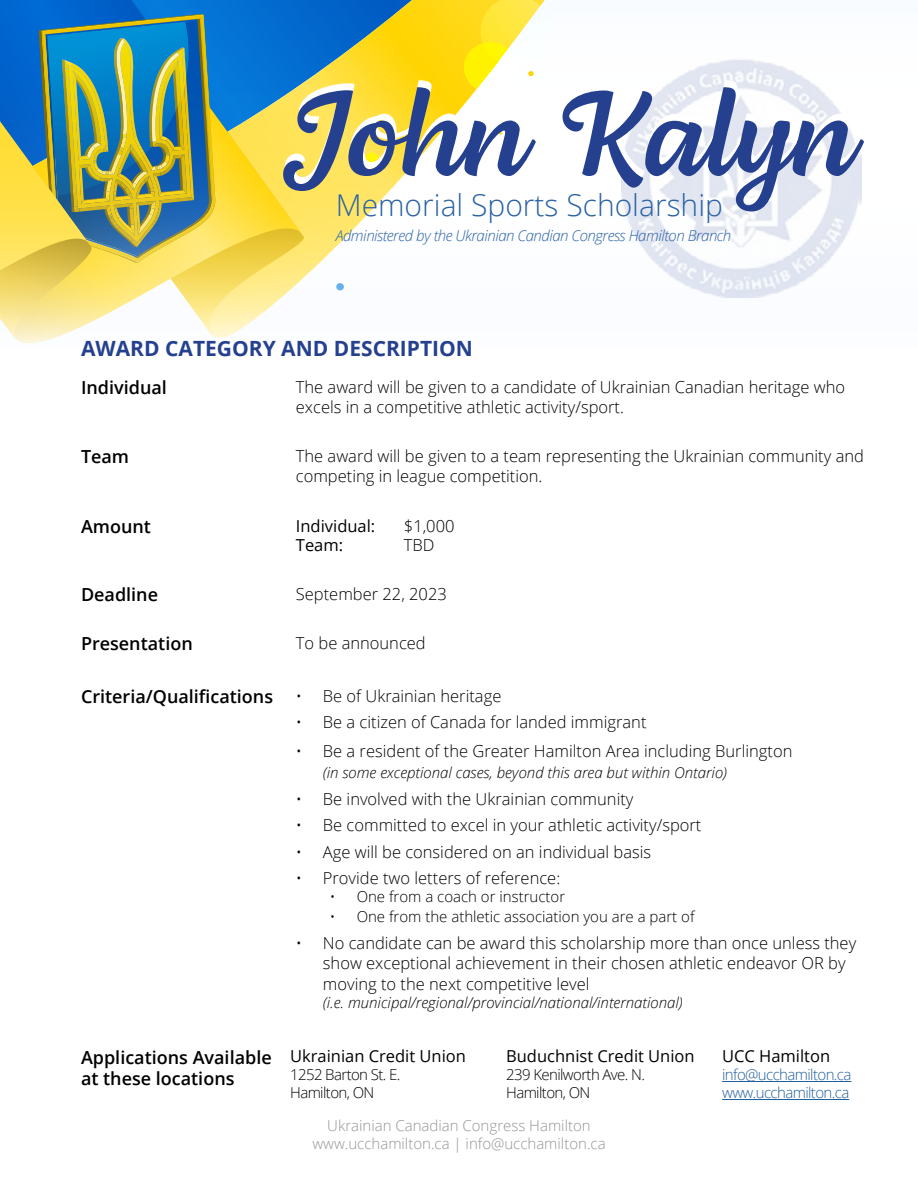
<style>
.page{position:relative;width:918px;height:1188px;background:#fff}
.page>*{position:absolute;margin:0;border:0;box-sizing:border-box;transform-origin:0 0}
.t1{font:300 30px "Open Sans";color:#2a61a4}
.t2{font:700 21px "Open Sans";color:#25408f}
.t3{font:600 18px/21.6px "Open Sans";color:#000}
.t4{font:300 16.5px/19.8px "Open Sans";color:#000}
.t5{font:16.5px "Open Sans";color:#000}
.t6{font:italic 300 15px "Open Sans";color:#000}
.t7{font:300 15px/18px "Open Sans";color:#939598;text-align:center}
.t8{font:300 15px "Open Sans";color:#000}
.t9{font:300 15px "Open Sans";letter-spacing:-.04em;color:#000}
.t10{font:italic 300 15px "Open Sans";letter-spacing:-.03em;color:#2a61a4}
.t11{font:300 15px "Open Sans";letter-spacing:-.04em;color:#215e9e}
</style>
<div class="page">
<svg style="left:216px;top:0;width:248px;height:277px"></svg>
<svg style="left:216px;top:94px;width:85px;height:244px;background:#e8d971"></svg>
<svg style="left:0;top:0;width:216px;height:343px;background:#8dab89"></svg>
<svg style="left:336px;top:283px;width:8px;height:8px"></svg>
<svg style="left:464px;top:0;width:81px;height:80px"></svg>
<img style="left:625px;top:60px;width:231px;height:238px">
<svg style="left:285px;top:80px;width:571px;height:7px"></svg>
<svg style="left:283px;top:87px;width:581px;height:125px"></svg>
<hr style="left:722px;top:1081px;width:129px;height:1px;background:#215e9e">
<hr style="left:722px;top:1099px;width:127px;height:1px;background:#215e9e">
<h1 class="t1" style="left:336px;top:185px;width:389px">Memorial Sports Scholarship</h1>
<p class="t10" style="left:336px;top:225px;width:397px">Administered by the Ukrainian Candian Congress Hamilton Branch</p>
<p class="t2" style="left:81px;top:333px;width:393px">AWARD CATEGORY AND DESCRIPTION</p>
<p class="t3" style="left:81px;top:376px;width:87px">Individual</p>
<p class="t4" style="left:296px;top:376px;width:551px">The award will be given to a candidate of Ukrainian Canadian heritage who excels in a competitive athletic activity/sport.</p>
<p class="t4" style="left:296px;top:446px;width:570px">The award will be given to a team representing the Ukrainian community and competing in league competition.</p>
<p class="t5" style="left:296px;top:514px;width:81px">Individual:</p>
<p class="t4" style="left:404px;top:515px;width:52px">$1,000</p>
<p class="t5" style="left:296px;top:534px;width:49px">Team:</p>
<p class="t4" style="left:404px;top:535px;width:32px">TBD</p>
<p class="t4" style="left:296px;top:583px;width:152px">September 22, 2023</p>
<p class="t4" style="left:296px;top:633px;width:131px">To be announced</p>
<p class="t3" style="left:81px;top:446px;width:50px">Team</p>
<p class="t3" style="left:81px;top:515px;width:72px">Amount</p>
<p class="t3" style="left:81px;top:583px;width:79px">Deadline</p>
<p class="t3" style="left:81px;top:632px;width:113px">Presentation</p>
<p class="t3" style="left:81px;top:685px;width:194px">Criteria/Qualifications</p>
<p class="t3" style="left:81px;top:1046px;width:192px">Applications Available at these locations</p>
<p class="t4" style="left:296px;top:685px;width:207px">• Be of Ukrainian heritage</p>
<p class="t4" style="left:296px;top:712px;width:352px">• Be a citizen of Canada for landed immigrant</p>
<p class="t4" style="left:296px;top:740px;width:498px">• Be a resident of the Greater Hamilton Area including Burlington</p>
<p class="t6" style="left:323px;top:762px;width:406px">(in some exceptional cases, beyond this area but within Ontario)</p>
<p class="t4" style="left:296px;top:788px;width:339px">• Be involved with the Ukrainian community</p>
<p class="t4" style="left:296px;top:815px;width:407px">• Be committed to excel in your athletic activity/sport</p>
<p class="t4" style="left:296px;top:842px;width:357px">• Age will be considered on an individual basis</p>
<p class="t4" style="left:296px;top:868px;width:266px">• Provide two letters of reference:</p>
<p class="t8" style="left:330px;top:887px;width:237px">• One from a coach or instructor</p>
<p class="t8" style="left:330px;top:906px;width:366px">• One from the athletic association you are a part of</p>
<p class="t4" style="left:323px;top:932px;width:535px;text-indent:-27px">• No candidate can be award this scholarship more than once unless they show exceptional achievement in their chosen athletic endeavor OR by</p>
<p class="t4" style="left:323px;top:974px;width:268px">moving to the next competitive level</p>
<p class="t6" style="left:323px;top:992px;width:361px">(i.e. municipal/regional/provincial/national/international)</p>
<p class="t5" style="left:290px;top:1045px;width:177px">Ukrainian Credit Union</p>
<p class="t5" style="left:506px;top:1045px;width:190px">Buduchnist Credit Union</p>
<p class="t5" style="left:722px;top:1045px;width:110px">UCC Hamilton</p>
<p class="t9" style="left:290px;top:1065px;width:112px">1252 Barton St. E.</p>
<p class="t9" style="left:506px;top:1065px;width:140px">239 Kenilworth Ave. N.</p>
<p class="t11" style="left:722px;top:1065px;width:131px">info@ucchamilton.ca</p>
<p class="t9" style="left:290px;top:1083px;width:86px">Hamilton, ON</p>
<p class="t9" style="left:506px;top:1083px;width:86px">Hamilton, ON</p>
<p class="t11" style="left:722px;top:1083px;width:129px">www.ucchamilton.ca</p>
<p class="t7" style="left:312px;top:1116px;width:295px">Ukrainian Canadian Congress Hamilton www.ucchamilton.ca | info@ucchamilton.ca</p>
</div>
